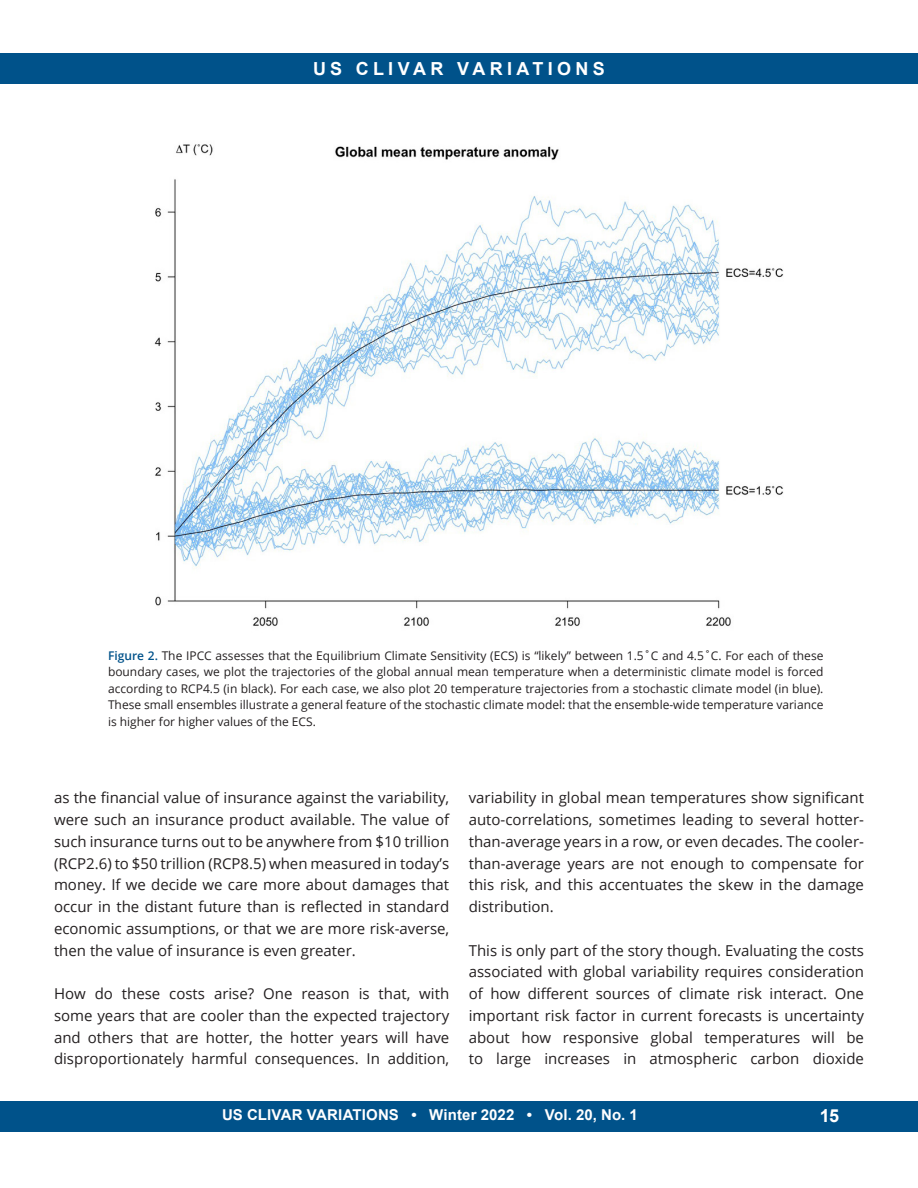
<style>
.page{position:relative;width:918px;height:1188px;background:#fff}
.page>*{position:absolute;margin:0;border:0;box-sizing:border-box;transform-origin:0 0}
.t1{font:700 18px "Arial";letter-spacing:.235em;color:#fff}
.t2{font:15px/21.8px "Open Sans";color:#231f20;text-align:justify}
.t3{font:700 15px "Arial";letter-spacing:.01em;color:#fff}
.caption{font:12px/16.5px "Open Sans";color:#231f20;text-align:justify}
.s1{font-weight:600;color:#00528a}
</style>
<div class="page">
<div style="left:0;top:53px;width:918px;height:31px;background:#00528a"></div>
<div style="left:0;top:1101px;width:918px;height:31px;background:#00528a"></div>
<img style="left:154px;top:144px;width:630px;height:483px">
<p class="t1" style="left:313px;top:57px;width:293px">US CLIVAR VARIATIONS</p>
<p class="caption" style="left:108px;top:647px;width:717px"><span class="s1">Figure 2.</span> The IPCC assesses that the Equilibrium Climate Sensitivity (ECS) is “likely” between 1.5˚C and 4.5˚C. For each of these boundary cases, we plot the trajectories of the global annual mean temperature when a deterministic climate model is forced according to RCP4.5 (in black). For each case, we also plot 20 temperature trajectories from a stochastic climate model (in blue).<br>These small ensembles illustrate a general feature of the stochastic climate model: that the ensemble-wide temperature variance is higher for higher values of the ECS.</p>
<p class="t2" style="left:54px;top:787px;width:397px">as the financial value of insurance against the variability, were such an insurance product available. The value of such insurance turns out to be anywhere from $10 trillion (RCP2.6) to $50 trillion (RCP8.5) when measured in today’s money. If we decide we care more about damages that occur in the distant future than is reflected in standard economic assumptions, or that we are more risk-averse, then the value of insurance is even greater.</p>
<p class="t2" style="left:54px;top:983px;width:397px">How do these costs arise? One reason is that, with some years that are cooler than the expected trajectory and others that are hotter, the hotter years will have disproportionately harmful consequences. In addition,</p>
<p class="t2" style="left:469px;top:787px;width:397px">variability in global mean temperatures show significant auto-correlations, sometimes leading to several hotter&shy;than-average years in a row, or even decades. The cooler&shy;than-average years are not enough to compensate for this risk, and this accentuates the skew in the damage distribution.</p>
<p class="t2" style="left:469px;top:939px;width:397px">This is only part of the story though. Evaluating the costs associated with global variability requires consideration of how different sources of climate risk interact. One important risk factor in current forecasts is uncertainty about how responsive global temperatures will be to large increases in atmospheric carbon dioxide</p>
<p class="t3" style="left:222px;top:1104px;width:417px">US CLIVAR VARIATIONS • Winter 2022 • Vol. 20, No. 1</p>
<p class="t1" style="left:820px;top:1104px;width:21px">15</p>
</div>
